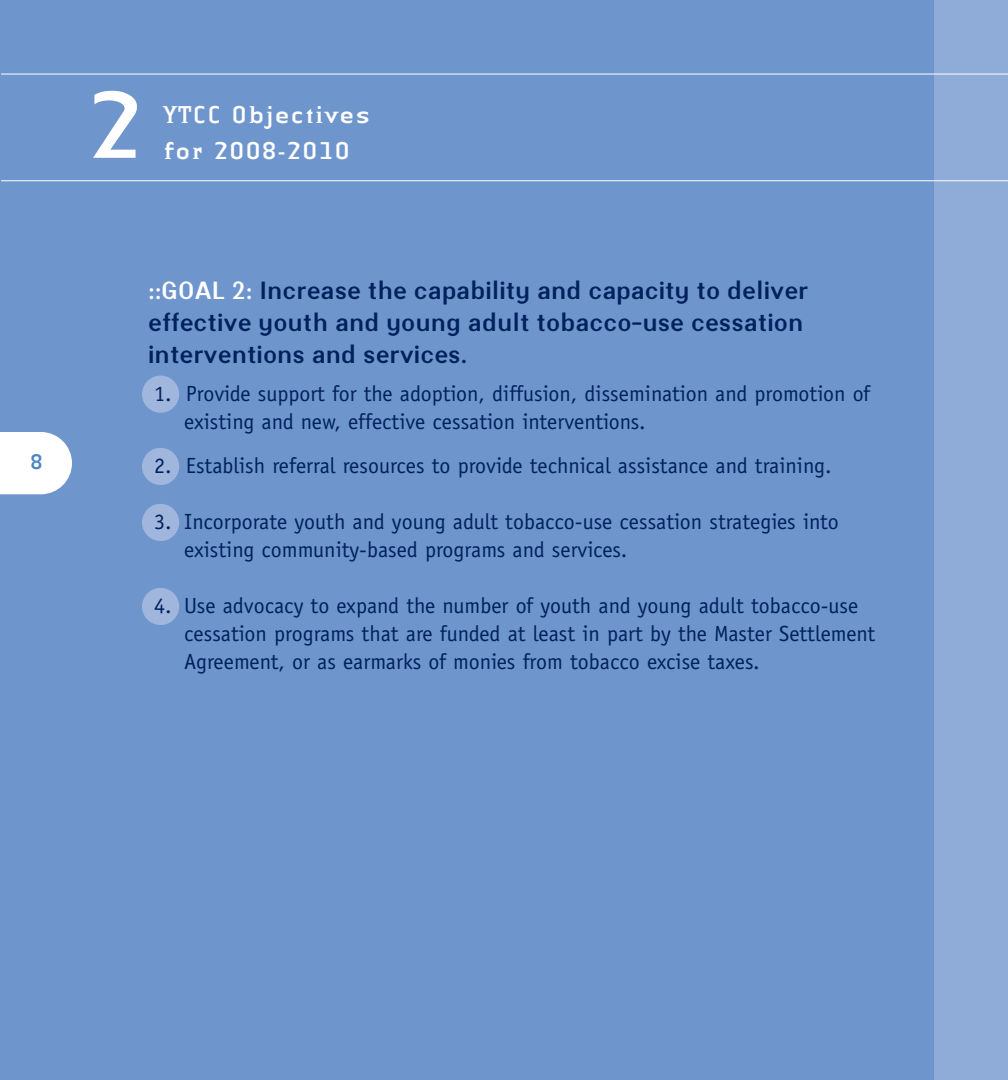
<style>
.page{position:relative;width:1008px;height:1080px;background:#6f95cd}
.page>*{position:absolute;margin:0;border:0;box-sizing:border-box;transform-origin:0 0}
.t1{font:98.4px "LT Authentic Small Serif";color:#fff}
.t2{font:25.4px "LT Authentic Small Serif";color:#fff}
.t3{font:700 24px/32px "Malmo Sans";color:#00215d}
.t4{font:22px/28px "Officina Sans";color:#00215d}
.t5{font:22px "LT Authentic Serif";color:#4d84c4}
.s1{color:#fff}
</style>
<div class="page">
<svg style="left:0;top:432px;width:72px;height:62px;background:#f1f5fa"></svg>
<div style="left:142px;top:376px;width:37px;height:37px;background:#a0b6dd;border-radius:50%"></div>
<div style="left:142px;top:448px;width:37px;height:37px;background:#a0b6dd;border-radius:50%"></div>
<div style="left:142px;top:504px;width:37px;height:37px;background:#a0b6dd;border-radius:50%"></div>
<div style="left:142px;top:588px;width:37px;height:37px;background:#a0b6dd;border-radius:50%"></div>
<div style="left:934px;top:0;width:74px;height:1080px;background:#8fabd8"></div>
<hr style="left:1px;top:180px;width:1007px;height:1px;background:#fff">
<hr style="left:1px;top:74px;width:1007px;height:1px;background:#fff">
<p class="t5" style="left:30px;top:454px;width:16px">8</p>
<h1 class="t1" style="left:84px;top:92px;width:64px">2</h1>
<p class="t2" style="left:163px;top:106px;width:210px">YTCC Objectives</p>
<p class="t2" style="left:163px;top:142px;width:189px">for 2008-2010</p>
<p class="t3" style="left:148px;top:276px;width:662px"><span class="s1">::GOAL 2:</span> Increase the capability and capacity to deliver effective youth and young adult tobacco-use cessation interventions and services.</p>
<p class="t4" style="left:184px;top:381px;width:687px;text-indent:-30px">1. Provide support for the adoption, diffusion, dissemination and promotion of existing and new, effective cessation interventions.</p>
<p class="t4" style="left:154px;top:453px;width:679px">2. Establish referral resources to provide technical assistance and training.</p>
<p class="t4" style="left:184px;top:509px;width:656px;text-indent:-30px">3. Incorporate youth and young adult tobacco-use cessation strategies into existing community-based programs and services.</p>
<p class="t4" style="left:184px;top:593px;width:693px;text-indent:-30px">4. Use advocacy to expand the number of youth and young adult tobacco-use cessation programs that are funded at least in part by the Master Settlement<br>Agreement, or as earmarks of monies from tobacco excise taxes.</p>
</div>
